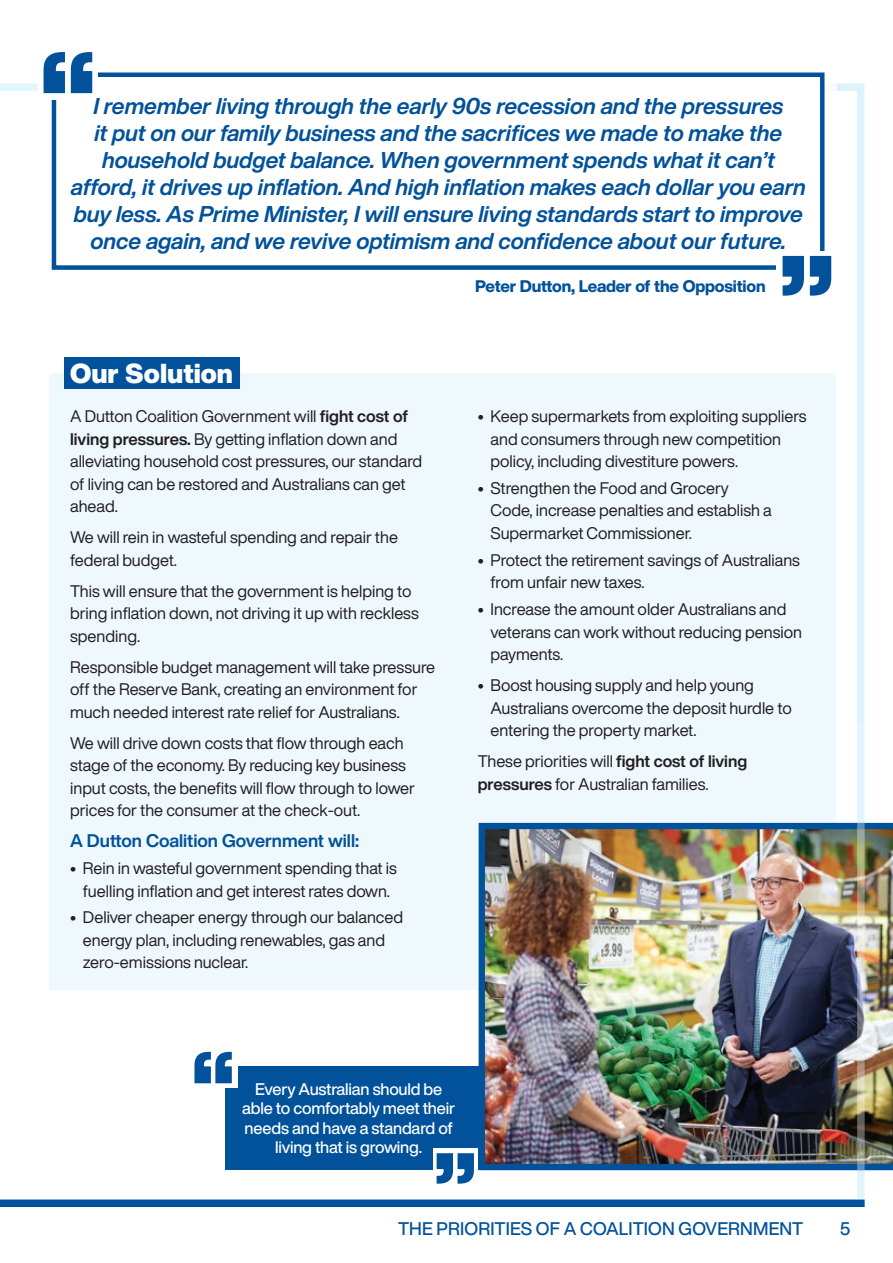
<style>
.page{position:relative;width:893px;height:1263px;background:#fff}
.page>*{position:absolute;margin:0;border:0;box-sizing:border-box;transform-origin:0 0}
.t1{font:900 27px "Helvetica Now Display";color:#fff}
.t2{font:italic 700 22.5px/27px "Helvetica Now Display";color:#01529b;text-align:center}
.t3{font:500 18px "Helvetica Now Display";letter-spacing:.01em;color:#01529b}
.t4{font:700 18px "Helvetica Now Display";color:#01529b}
.t5{font:16.5px/22.5px "Helvetica Now Display";color:#231f20}
.t6{font:500 16.5px/19px "Helvetica Now Display";letter-spacing:-.01em;color:#fff;text-align:center}
.t7{font:800 16.5px "Helvetica Now Display";letter-spacing:-.01em;color:#01529b}
.s1{font-weight:700}
</style>
<div class="page">
<div style="left:0;top:1199px;width:865px;height:8px;background:#01529b"></div>
<div style="left:49px;top:373px;width:787px;height:616px;background:#eef8fd"></div>
<div style="left:52px;top:72px;width:772px;height:198px;background:#fff;border:4px solid #01529b"></div>
<div style="left:64px;top:357px;width:176px;height:32px;background:#01529b"></div>
<svg style="left:43px;top:57px;width:55px;height:42px"></svg>
<svg style="left:44px;top:52px;width:48px;height:41px"></svg>
<div style="left:776px;top:251px;width:60px;height:55px;background:#fff"></div>
<svg style="left:783px;top:82px;width:83px;height:1119px"></svg>
<div style="left:225px;top:1066px;width:260px;height:104px;background:#01529b"></div>
<div style="left:193px;top:1044px;width:45px;height:44px;background:#fff"></div>
<svg style="left:194px;top:1052px;width:38px;height:31px"></svg>
<div style="left:0;top:83px;width:38px;height:8px;background:#e2f5fd"></div>
<div style="left:433px;top:1148px;width:45px;height:36px;background:#fff"></div>
<svg style="left:437px;top:1153px;width:37px;height:31px"></svg>
<img style="left:479px;top:823px;width:414px;height:347px">
<img style="left:857px;top:823px;width:8px;height:347px">
<p class="t2" style="left:71px;top:92px;width:736px">I remember living through the early 90s recession and the pressures<br>it put on our family business and the sacrifices we made to make the household budget balance. When government spends what it can’t afford, it drives up inflation. And high inflation makes each dollar you earn buy less. As Prime Minister, I will ensure living standards start to improve once again, and we revive optimism and confidence about our future.</p>
<h1 class="t1" style="left:70px;top:354px;width:164px">Our Solution</h1>
<p class="t5" style="left:70px;top:405px;width:354px">A Dutton Coalition Government will <span class="s1">fight cost of living pressures.</span> By getting inflation down and alleviating household cost pressures, our standard of living can be restored and Australians can get ahead.</p>
<p class="t5" style="left:70px;top:526px;width:329px">We will rein in wasteful spending and repair the federal budget.</p>
<p class="t5" style="left:70px;top:579px;width:350px">This will ensure that the government is helping to bring inflation down, not driving it up with reckless spending.</p>
<p class="t5" style="left:70px;top:655px;width:366px">Responsible budget management will take pressure off the Reserve Bank, creating an environment for much needed interest rate relief for Australians.</p>
<p class="t5" style="left:70px;top:732px;width:346px">We will drive down costs that flow through each stage of the economy. By reducing key business input costs, the benefits will flow through to lower prices for the consumer at the check-out.</p>
<p class="t4" style="left:70px;top:828px;width:290px">A Dutton Coalition Government will:</p>
<p class="t5" style="left:83px;top:857px;width:315px">Rein in wasteful government spending that is fuelling inflation and get interest rates down.</p>
<p class="t5" style="left:83px;top:906px;width:322px">Deliver cheaper energy through our balanced energy plan, including renewables, gas and zero-emissions nuclear.</p>
<p class="t7" style="left:475px;top:275px;width:292px">Peter Dutton, Leader of the Opposition</p>
<p class="t5" style="left:490px;top:405px;width:317px">Keep supermarkets from exploiting suppliers and consumers through new competition policy, including divestiture powers.</p>
<p class="t5" style="left:490px;top:477px;width:283px">Strengthen the Food and Grocery<br>Code, increase penalties and establish a<br>Supermarket Commissioner.</p>
<p class="t5" style="left:490px;top:548px;width:311px">Protect the retirement savings of Australians from unfair new taxes.</p>
<p class="t5" style="left:490px;top:598px;width:313px">Increase the amount older Australians and veterans can work without reducing pension payments.</p>
<p class="t5" style="left:490px;top:674px;width:303px">Boost housing supply and help young<br>Australians overcome the deposit hurdle to entering the property market.</p>
<p class="t5" style="left:478px;top:750px;width:271px">These priorities will <span class="s1">fight cost of living pressures</span> for Australian families.</p>
<p class="t6" style="left:242px;top:1080px;width:215px">Every Australian should be able to comfortably meet their needs and have a standard of living that is growing.</p>
<p class="t3" style="left:398px;top:1216px;width:407px">THE PRIORITIES OF A COALITION GOVERNMENT</p>
<p class="t3" style="left:840px;top:1216px;width:12px">5</p>
</div>
